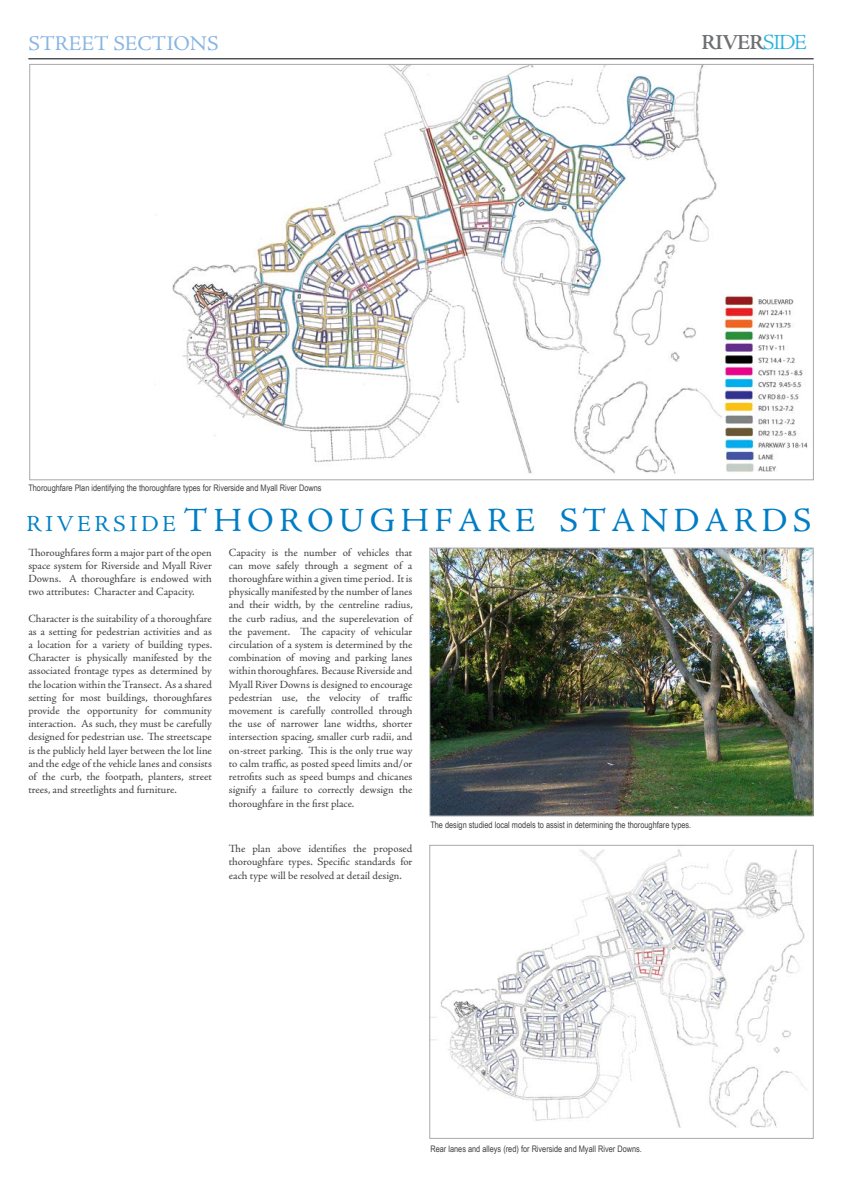
<style>
.page{position:relative;width:842px;height:1191px;background:#fff}
.page>*{position:absolute;margin:0;border:0;box-sizing:border-box;transform-origin:0 0}
.t1{font:34px "Adobe Jenson Pro";color:#007dc5}
.t2{font:600 21.5px "Adobe Jenson Pro";letter-spacing:-.04em;color:#6d6f71}
.t3{font:21px "Adobe Jenson Pro";color:#87b5e1}
.t4{font:11px/13.2px "Adobe Jenson Pro";letter-spacing:-.005em;color:#414142;text-align:justify}
.t5{font:9px "Arial Narrow";color:#414142}
.s1{font-weight:300;color:#23b2e2}
.s2{font-size:23px;color:#0081c7}
</style>
<div class="page">
<hr style="left:28px;top:58px;width:786px;height:1px;background:#000">
<img style="left:431px;top:550px;width:380px;height:264px">
<div style="left:429px;top:548px;width:384px;height:268px;border:1px solid #a7a9ac"></div>
<img style="left:172px;top:66px;width:636px;height:408px">
<img style="left:431px;top:849px;width:376px;height:279px">
<div style="left:429px;top:845px;width:385px;height:293px;border:1px solid #a7a9ac"></div>
<h3 class="t3" style="left:28px;top:32px;width:192px">STREET SECTIONS</h3>
<h2 class="t2" style="left:701px;top:30px;width:107px">RIVER<span class="s1">SIDE</span></h2>
<p class="t5" style="left:28px;top:481px;width:295px">Thoroughfare Plan identifying the thoroughfare types for Riverside and Myall River Downs</p>
<h1 class="t1" style="left:26px;top:501px;width:787px"><span class="s2">R I V E R S I D E</span> T H O R O U G H F A R E S T A N D A R D S</h1>
<p class="t4" style="left:28px;top:546px;width:185px">Thoroughfares form a major part of the open space system for Riverside and Myall River Downs. A thoroughfare is endowed with two attributes: Character and Capacity.</p>
<p class="t4" style="left:28px;top:612px;width:185px">Character is the suitability of a thoroughfare as a setting for pedestrian activities and as a location for a variety of building types.<br>Character is physically manifested by the associated frontage types as determined by the location within the Transect. As a shared setting for most buildings, thoroughfares provide the opportunity for community interaction. As such, they must be carefully designed for pedestrian use. The streetscape is the publicly held layer between the lot line and the edge of the vehicle lanes and consists of the curb, the footpath, planters, street trees, and streetlights and furniture.</p>
<p class="t4" style="left:229px;top:546px;width:185px">Capacity is the number of vehicles that can move safely through a segment of a thoroughfare within a given time period. It is physically manifested by the number of lanes and their width, by the centreline radius, the curb radius, and the superelevation of the pavement. The capacity of vehicular circulation of a system is determined by the combination of moving and parking lanes within thoroughfares. Because Riverside and Myall River Downs is designed to encourage pedestrian use, the velocity of traffic movement is carefully controlled through the use of narrower lane widths, shorter intersection spacing, smaller curb radii, and on-street parking. This is the only true way to calm traffic, as posted speed limits and/or retrofits such as speed bumps and chicanes signify a failure to correctly dewsign the thoroughfare in the first place.</p>
<p class="t4" style="left:229px;top:842px;width:185px">The plan above identifies the proposed thoroughfare types. Specific standards for each type will be resolved at detail design.</p>
<p class="t5" style="left:430px;top:818px;width:262px">The design studied local models to assist in determining the thoroughfare types.</p>
<p class="t5" style="left:430px;top:1142px;width:213px">Rear lanes and alleys (red) for Riverside and Myall River Downs.</p>
</div>
